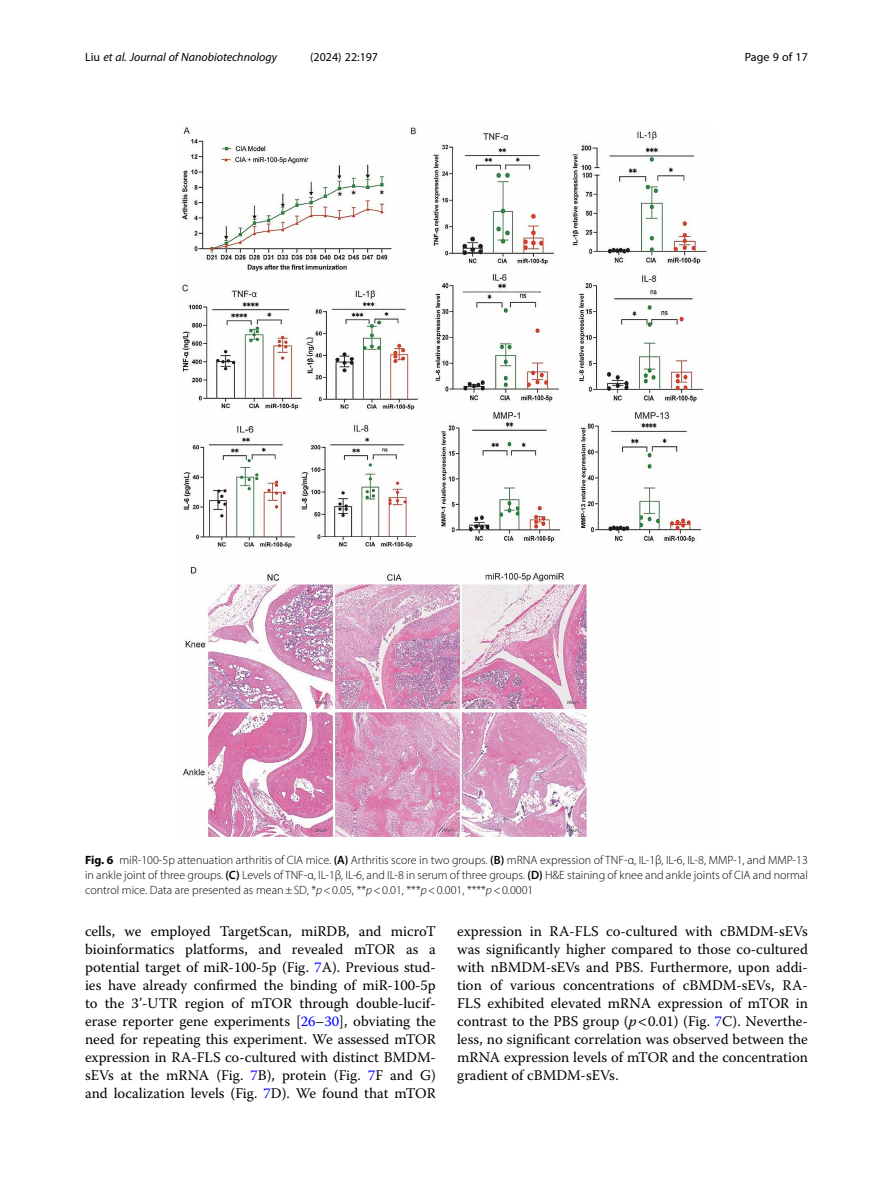
<style>
.page{position:relative;width:893px;height:1191px;background:#fff}
.page>*{position:absolute;margin:0;border:0;box-sizing:border-box;transform-origin:0 0}
.Body_Text{font:14.7px/18px "Warnock Pro";color:#000;text-align:justify}
.Figure_Caption{font:300 12px/15px "Myriad Pro";color:#000;text-align:justify}
.t1{font:italic 12px "Myriad Pro";color:#000}
.t2{font:12px "Myriad Pro";color:#000}
.s1{font-style:normal}
.s2{font-weight:700}
.s3{font-weight:600}
.s4{font-style:italic}
.s5{color:#00f}
</style>
<div class="page">
<img style="left:181px;top:126px;width:527px;height:711px">
<p class="t1" style="left:85px;top:50px;width:193px"><span class="s1">Liu</span> et al. Journal of Nanobiotechnology</p>
<p class="t2" style="left:310px;top:50px;width:70px">(2024) 22:197</p>
<p class="t2" style="left:745px;top:50px;width:65px">Page 9 of 17</p>
<p class="Figure_Caption" style="left:85px;top:852px;width:724px"><span class="s2">Fig. 6</span> miR-100-5p attenuation arthritis of CIA mice. <span class="s3">(A)</span> Arthritis score in two groups. <span class="s3">(B)</span> mRNA expression of TNF-α, IL-1β, IL-6, IL-8, MMP-1, and MMP-13 in ankle joint of three groups. <span class="s3">(C)</span> Levels of TNF-α, IL-1β, IL-6, and IL-8 in serum of three groups. <span class="s3">(D)</span> H&amp;E staining of knee and ankle joints of CIA and normal control mice. Data are presented as mean±SD, *<span class="s4">p</span>&lt;0.05, **<span class="s4">p</span>&lt;0.01, ***<span class="s4">p</span>&lt;0.001, ****<span class="s4">p</span>&lt;0.0001</p>
<p class="Body_Text" style="left:85px;top:922px;width:352px">cells, we employed TargetScan, miRDB, and microT bioinformatics platforms, and revealed mTOR as a potential target of miR-100-5p (Fig. <span class="s5">7</span>A). Previous stud&shy;ies have already confirmed the binding of miR-100-5p to the 3’-UTR region of mTOR through double-lucif&shy;erase reporter gene experiments [<span class="s5">26</span>–<span class="s5">30</span>], obviating the need for repeating this experiment. We assessed mTOR expression in RA-FLS co-cultured with distinct BMDM&shy;sEVs at the mRNA (Fig. <span class="s5">7</span>B), protein (Fig. <span class="s5">7</span>F and G) and localization levels (Fig. <span class="s5">7</span>D). We found that mTOR</p>
<p class="Body_Text" style="left:457px;top:922px;width:352px">expression in RA-FLS co-cultured with cBMDM-sEVs was significantly higher compared to those co-cultured with nBMDM-sEVs and PBS. Furthermore, upon addi&shy;tion of various concentrations of cBMDM-sEVs, RA-FLS exhibited elevated mRNA expression of mTOR in contrast to the PBS group (<span class="s4">p</span> 0.01) (Fig. <span class="s5">7</span>C). Neverthe&shy;less, no significant correlation was observed between the mRNA expression levels of mTOR and the concentration gradient of cBMDM-sEVs.</p>
</div>
